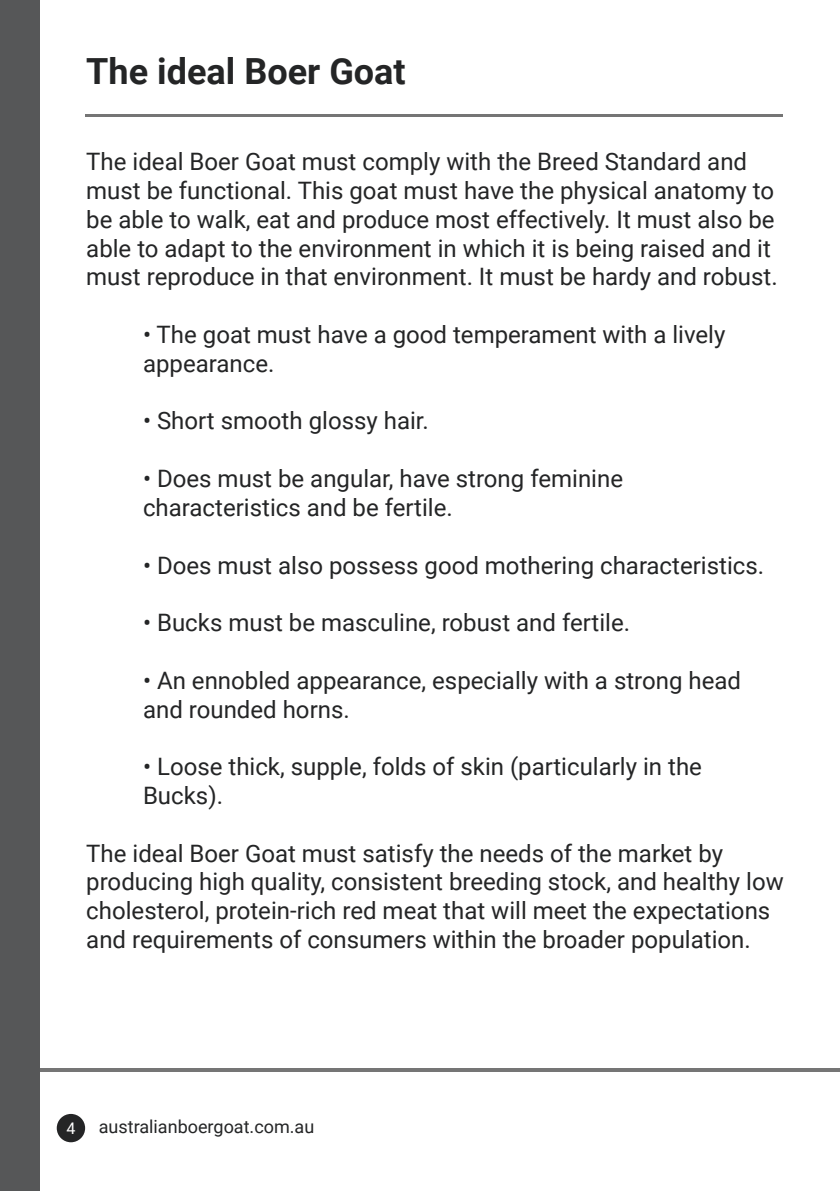
<style>
.page{position:relative;width:840px;height:1191px;background:#fff}
.page>*{position:absolute;margin:0;border:0;box-sizing:border-box;transform-origin:0 0}
.t1{font:700 36px "Roboto";color:#242526}
.t2{font:24px/28.8px "Roboto";color:#242526}
.t3{font:18px "Roboto";color:#242526}
.t4{font:16px "Roboto";color:#fff}
</style>
<div class="page">
<div style="left:57px;top:1114px;width:28px;height:28px;background:#242526;border-radius:50%"></div>
<hr style="left:1px;top:1068px;width:838px;height:3px;background:#757575">
<div style="left:0;top:0;width:40px;height:1191px;background:#565758"></div>
<hr style="left:839px;top:0;width:1px;height:1191px;background:#565758">
<hr style="left:85px;top:114px;width:697px;height:3px;background:#757575">
<h1 class="t1" style="left:86px;top:50px;width:321px">The ideal Boer Goat</h1>
<p class="t2" style="left:86px;top:147px;width:692px">The ideal Boer Goat must comply with the Breed Standard and must be functional. This goat must have the physical anatomy to be able to walk, eat and produce most effectively. It must also be able to adapt to the environment in which it is being raised and it must reproduce in that environment. It must be hardy and robust.</p>
<p class="t2" style="left:143px;top:320px;width:583px">• The goat must have a good temperament with a lively appearance.</p>
<p class="t2" style="left:143px;top:407px;width:287px">• Short smooth glossy hair.</p>
<p class="t2" style="left:143px;top:464px;width:481px">• Does must be angular, have strong feminine characteristics and be fertile.</p>
<p class="t2" style="left:143px;top:551px;width:622px">• Does must also possess good mothering characteristics.</p>
<p class="t2" style="left:143px;top:608px;width:488px">• Bucks must be masculine, robust and fertile.</p>
<p class="t2" style="left:143px;top:666px;width:599px">• An ennobled appearance, especially with a strong head and rounded horns.</p>
<p class="t2" style="left:143px;top:752px;width:560px">• Loose thick, supple, folds of skin (particularly in the<br>Bucks).</p>
<p class="t2" style="left:86px;top:839px;width:698px">The ideal Boer Goat must satisfy the needs of the market by producing high quality, consistent breeding stock, and healthy low cholesterol, protein-rich red meat that will meet the expectations and requirements of consumers within the broader population.</p>
<p class="t4" style="left:66px;top:1119px;width:10px">4</p>
<p class="t3" style="left:99px;top:1116px;width:217px">australianboergoat.com.au</p>
</div>
